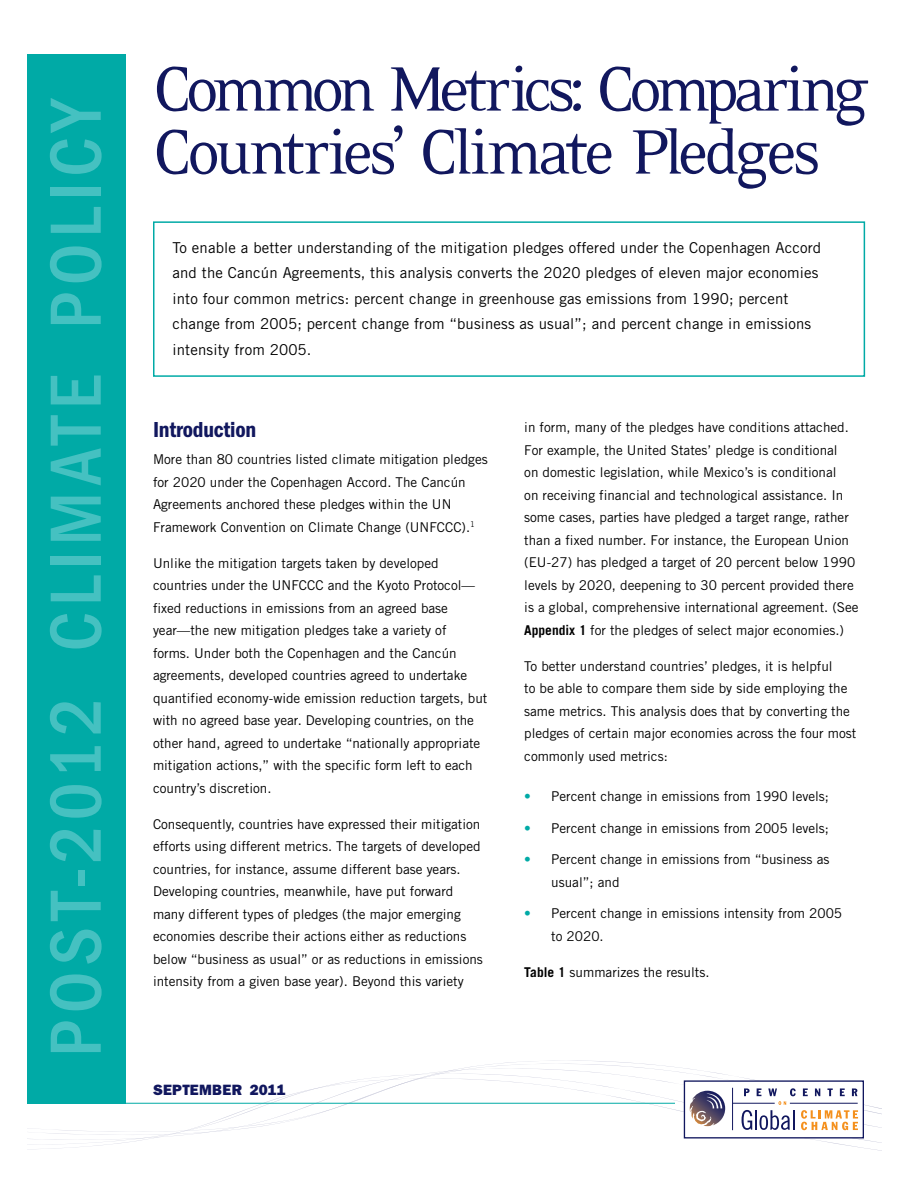
<style>
.page{position:relative;width:918px;height:1188px;background:#fff}
.page>*{position:absolute;margin:0;border:0;box-sizing:border-box;transform-origin:0 0}
.t1{font:500 condensed 75px "ITC Franklin Gothic Std";letter-spacing:.08em;color:#45c1c1}
.t2{font:72px/63px "Eidetic Serif";letter-spacing:-.095em;color:#11175e;scale:.96 1}
.t3{font:22.5px "ITC Franklin Gothic Std Dm Cd";letter-spacing:-.01em;color:#11175e}
.t4{font:15px/25.5px "Trade Gothic";letter-spacing:.01em;color:#000}
.t5{font:15px "ITC Franklin Gothic Std Hvy";letter-spacing:.01em;color:#11175e}
.t6{font:13.5px/22.5px "Trade Gothic";color:#000}
.s1{font-weight:700}
.s2{font-weight:700;color:#00aaa6}
</style>
<div class="page">
<div style="left:27px;top:54px;width:99px;height:1049px;background:#00aaa6"></div>
<svg style="left:27px;top:1066px;width:855px;height:85px"></svg>
<hr style="left:27px;top:1103px;width:648px;height:1px;background:#00aaa6">
<svg style="left:686px;top:1082px;width:176px;height:55px"></svg>
<hr style="left:732px;top:1088px;width:1px;height:42px;background:#11175e">
<hr style="left:733px;top:1103px;width:42px;height:1px;background:#11175e">
<svg style="left:742px;top:1088px;width:116px;height:42px"></svg>
<svg style="left:703px;top:1111px;width:2px;height:7px"></svg>
<svg style="left:690px;top:1098px;width:7px;height:24px"></svg>
<div style="left:684px;top:1080px;width:180px;height:59px;border:1px solid #11175e"></div>
<div style="left:153px;top:221px;width:712px;height:156px;border:2px solid #00aaa6"></div>
<h1 class="t1" style="left:33px;top:1057px;width:963px;rotate:-90deg">Post-2012 Climate Policy</h1>
<h2 class="t2" style="left:153px;top:57px;width:748px">Common Metrics: Comparing<br>Countries’ Climate Pledges</h2>
<p class="t4" style="left:172px;top:234px;width:650px">To enable a better understanding of the mitigation pledges offered under the Copenhagen Accord and the Cancún Agreements, this analysis converts the 2020 pledges of eleven major economies into four common metrics: percent change in greenhouse gas emissions from 1990; percent change from 2005; percent change from “business as usual”; and percent change in emissions intensity from 2005.</p>
<h3 class="t3" style="left:153px;top:417px;width:105px">Introduction</h3>
<p class="t6" style="left:153px;top:448px;width:336px">More than 80 countries listed climate mitigation pledges for 2020 under the Copenhagen Accord. The Cancún Agreements anchored these pledges within the UN Framework Convention on Climate Change (UNFCCC).<sup>1</sup></p>
<p class="t6" style="left:153px;top:552px;width:336px">Unlike the mitigation targets taken by developed countries under the UNFCCC and the Kyoto Protocol— fixed reductions in emissions from an agreed base year—the new mitigation pledges take a variety of<br>forms. Under both the Copenhagen and the Cancún agreements, developed countries agreed to undertake quantified economy-wide emission reduction targets, but with no agreed base year. Developing countries, on the other hand, agreed to undertake “nationally appropriate mitigation actions,” with the specific form left to each country’s discretion.</p>
<p class="t6" style="left:153px;top:813px;width:331px">Consequently, countries have expressed their mitigation efforts using different metrics. The targets of developed countries, for instance, assume different base years.<br>Developing countries, meanwhile, have put forward many different types of pledges (the major emerging economies describe their actions either as reductions below “business as usual” or as reductions in emissions intensity from a given base year). Beyond this variety</p>
<p class="t6" style="left:524px;top:416px;width:336px">in form, many of the pledges have conditions attached.<br>For example, the United States’ pledge is conditional<br>on domestic legislation, while Mexico’s is conditional<br>on receiving financial and technological assistance. In some cases, parties have pledged a target range, rather than a fixed number. For instance, the European Union (EU-27) has pledged a target of 20 percent below 1990 levels by 2020, deepening to 30 percent provided there is a global, comprehensive international agreement. (See <span class="s1">Appendix 1</span> for the pledges of select major economies.)</p>
<p class="t6" style="left:524px;top:655px;width:334px">To better understand countries’ pledges, it is helpful<br>to be able to compare them side by side employing the same metrics. This analysis does that by converting the pledges of certain major economies across the four most commonly used metrics:</p>
<p class="t6" style="left:524px;top:785px;width:306px"><span class="s2">•</span> Percent change in emissions from 1990 levels;</p>
<p class="t6" style="left:524px;top:817px;width:306px"><span class="s2">•</span> Percent change in emissions from 2005 levels;</p>
<p class="t6" style="left:551px;top:848px;width:280px;text-indent:-27px"><span class="s2">•</span> Percent change in emissions from “business as usual”; and</p>
<p class="t6" style="left:551px;top:902px;width:292px;text-indent:-27px"><span class="s2">•</span> Percent change in emissions intensity from 2005 to 2020.</p>
<p class="t6" style="left:524px;top:961px;width:187px"><span class="s1">Table 1</span> summarizes the results.</p>
<p class="t5" style="left:153px;top:1081px;width:134px">SEPTEMBER 2011</p>
</div>
